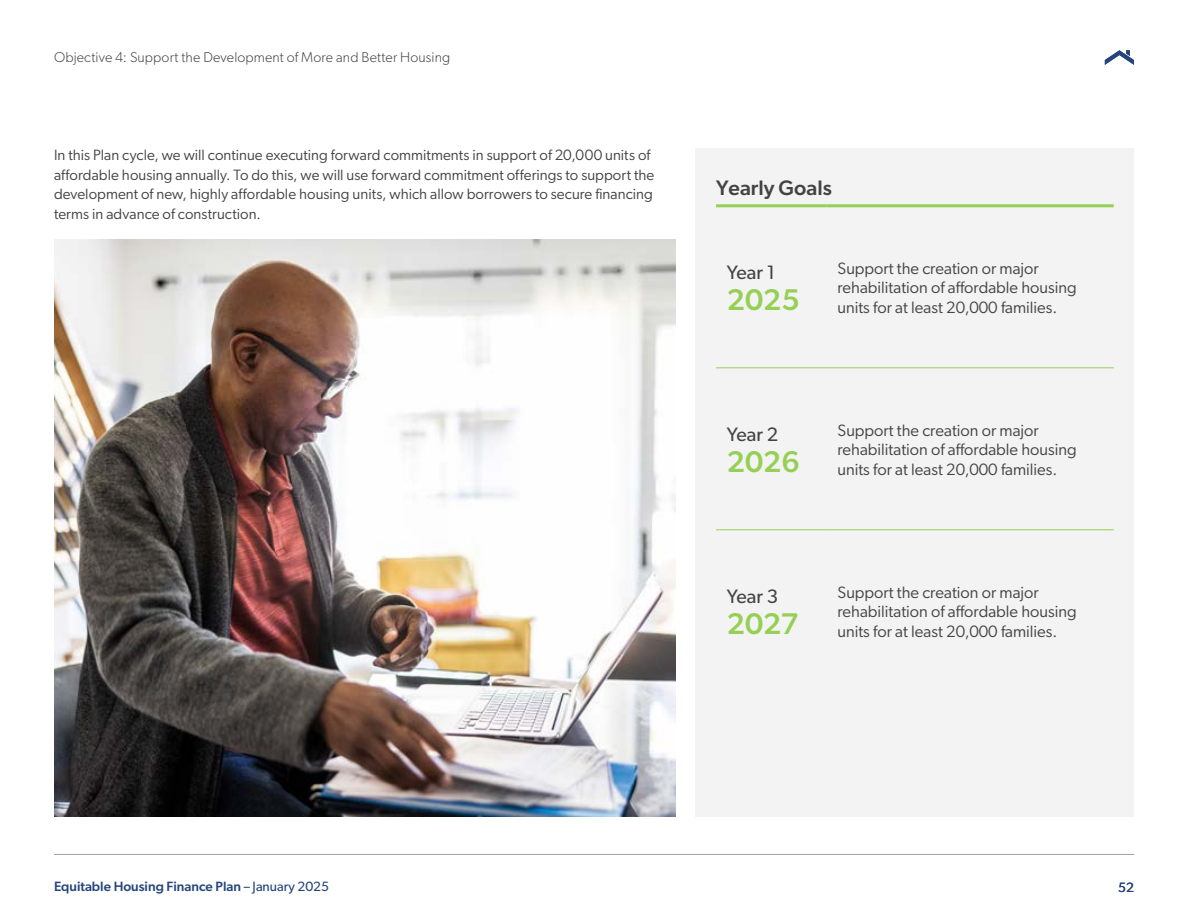
<style>
.page{position:relative;width:1188px;height:918px;background:#fff}
.page>*{position:absolute;margin:0;border:0;box-sizing:border-box;transform-origin:0 0}
.t1{font:500 30px "Gibson";color:#95d055}
.t2{font:500 21px "Gibson";color:#434343}
.t3{font:19.5px "Gibson";color:#434343}
.t4{font:16.5px/19.5px "Gibson";color:#434343}
.t5{font:15px/19.5px "Gibson";letter-spacing:.005em;color:#434343}
.t6{font:300 14.25px "Gibson";letter-spacing:.01em;color:#434343}
.t7{font:500 13.5px "Gibson";color:#25457c}
.t8{font:13.5px "Gibson";color:#25457c}
.s1{font-weight:400}
</style>
<div class="page">
<hr style="left:54px;top:854px;width:1080px;height:1px;background:#a0a0a0">
<svg style="left:1105px;top:50px;width:29px;height:15px"></svg>
<div style="left:696px;top:148px;width:438px;height:669px;background:#f3f3f3"></div>
<hr style="left:716px;top:204px;width:111px;height:3px;background:#95d055">
<hr style="left:827px;top:204px;width:287px;height:3px;background:#95d055">
<hr style="left:716px;top:368px;width:111px;height:1px;background:#95d055">
<hr style="left:716px;top:530px;width:111px;height:1px;background:#95d055">
<hr style="left:827px;top:368px;width:287px;height:1px;background:#95d055">
<hr style="left:827px;top:530px;width:287px;height:1px;background:#95d055">
<img style="left:54px;top:239px;width:622px;height:578px">
<p class="t6" style="left:54px;top:48px;width:398px">Objective 4: Support the Development of More and Better Housing</p>
<p class="t5" style="left:54px;top:145px;width:602px">In this Plan cycle, we will continue executing forward commitments in support of 20,000 units of affordable housing annually. To do this, we will use forward commitment offerings to support the development of new, highly affordable housing units, which allow borrowers to secure financing terms in advance of construction.</p>
<h2 class="t2" style="left:716px;top:175px;width:117px">Yearly Goals</h2>
<h3 class="t3" style="left:727px;top:260px;width:50px">Year 1</h3>
<h1 class="t1" style="left:727px;top:282px;width:74px">2025</h1>
<p class="t4" style="left:837px;top:258px;width:241px">Support the creation or major rehabilitation of affordable housing units for at least 20,000 families.</p>
<h3 class="t3" style="left:727px;top:422px;width:53px">Year 2</h3>
<h1 class="t1" style="left:727px;top:444px;width:74px">2026</h1>
<p class="t4" style="left:837px;top:420px;width:241px">Support the creation or major rehabilitation of affordable housing units for at least 20,000 families.</p>
<h3 class="t3" style="left:727px;top:584px;width:53px">Year 3</h3>
<h1 class="t1" style="left:727px;top:606px;width:73px">2027</h1>
<p class="t4" style="left:837px;top:582px;width:241px">Support the creation or major rehabilitation of affordable housing units for at least 20,000 families.</p>
<p class="t7" style="left:54px;top:879px;width:277px">Equitable Housing Finance Plan <span class="s1">– January 2025</span></p>
<p class="t8" style="left:1118px;top:879px;width:17px">52</p>
</div>
